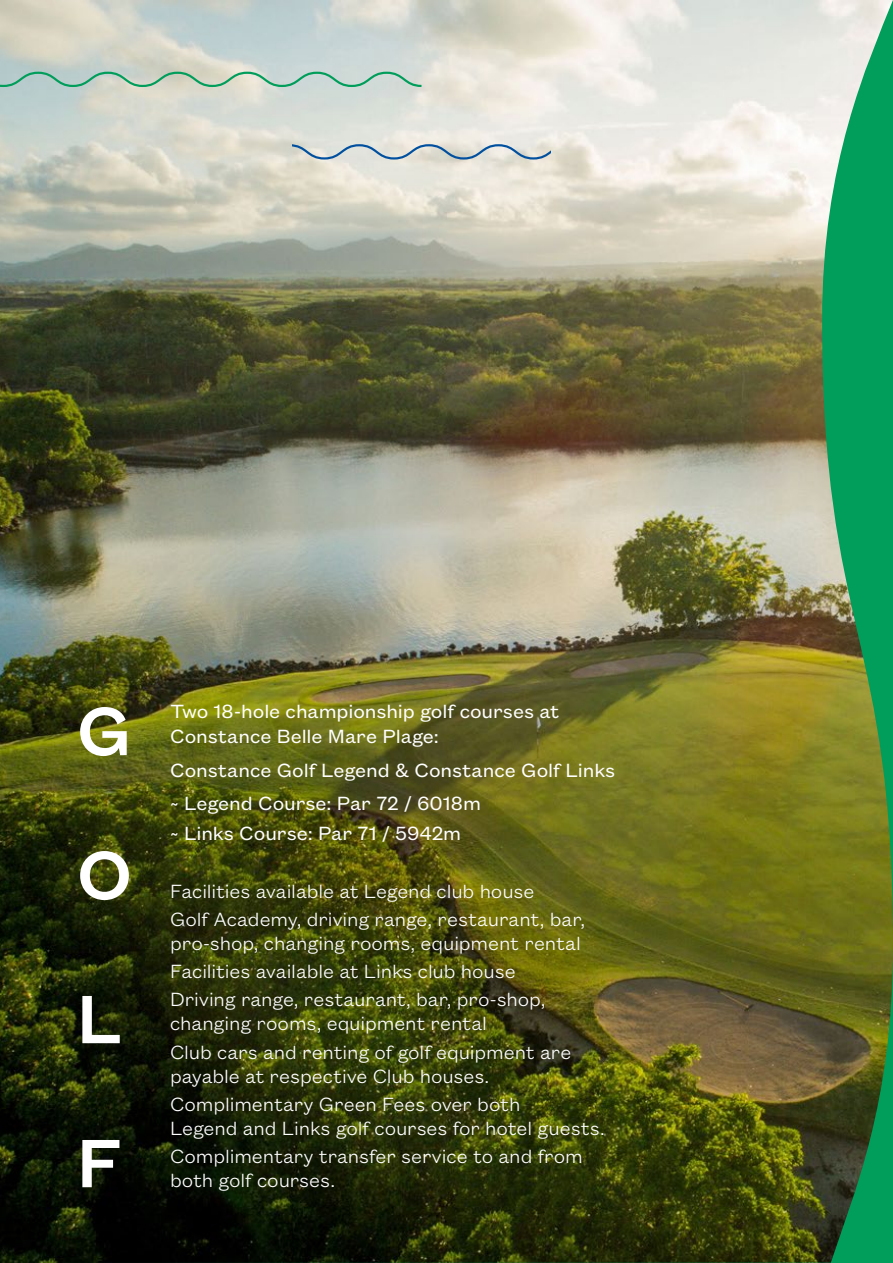
<style>
.page{position:relative;width:893px;height:1263px;background:#fff}
.page>*{position:absolute;margin:0;border:0;box-sizing:border-box;transform-origin:0 0}
.t1{font:500 75px/144px "Founders Grotesk Text";color:#fff}
.t2{font:300 21px/28.2px "Founders Grotesk Text";letter-spacing:-.005em;color:#fff}
.t3{font:21px/25.2px "Founders Grotesk Text";letter-spacing:-.005em;color:#fff}
</style>
<div class="page">
<img style="left:0;top:0;width:893px;height:1263px">
<svg style="left:0;top:71px;width:424px;height:17px;background:#b0cdbe"></svg>
<svg style="left:293px;top:143px;width:257px;height:18px;background:#c5ced0"></svg>
<h1 class="t1" style="left:77px;top:654px;width:57px">G<br>O<br>L<br>F</h1>
<p class="t3" style="left:170px;top:697px;width:391px">Two 18-hole championship golf courses at<br>Constance Belle Mare Plage:</p>
<p class="t3" style="left:170px;top:752px;width:447px;line-height:33.8px">Constance Golf Legend &amp; Constance Golf Links ~ Legend Course: Par 72 / 6018m</p>
<p class="t3" style="left:170px;top:819px;width:293px">~ Links Course: Par 71 / 5942m</p>
<p class="t2" style="left:170px;top:875px;width:417px">Facilities available at Legend club house<br>Golf Academy, driving range, restaurant, bar,</p>
<p class="t2" style="left:170px;top:927px;width:412px">pro-shop, changing rooms, equipment rental<br>Facilities available at Links club house<br>Driving range, restaurant, bar, pro-shop,</p>
<p class="t2" style="left:170px;top:1008px;width:403px">changing rooms, equipment rental<br>Club cars and renting of golf equipment are</p>
<p class="t2" style="left:170px;top:1060px;width:352px">payable at respective Club houses.<br>Complimentary Green Fees over both</p>
<p class="t2" style="left:170px;top:1112px;width:436px">Legend and Links golf courses for hotel guests.<br>Complimentary transfer service to and from</p>
<p class="t2" style="left:170px;top:1165px;width:167px">both golf courses.</p>
</div>
